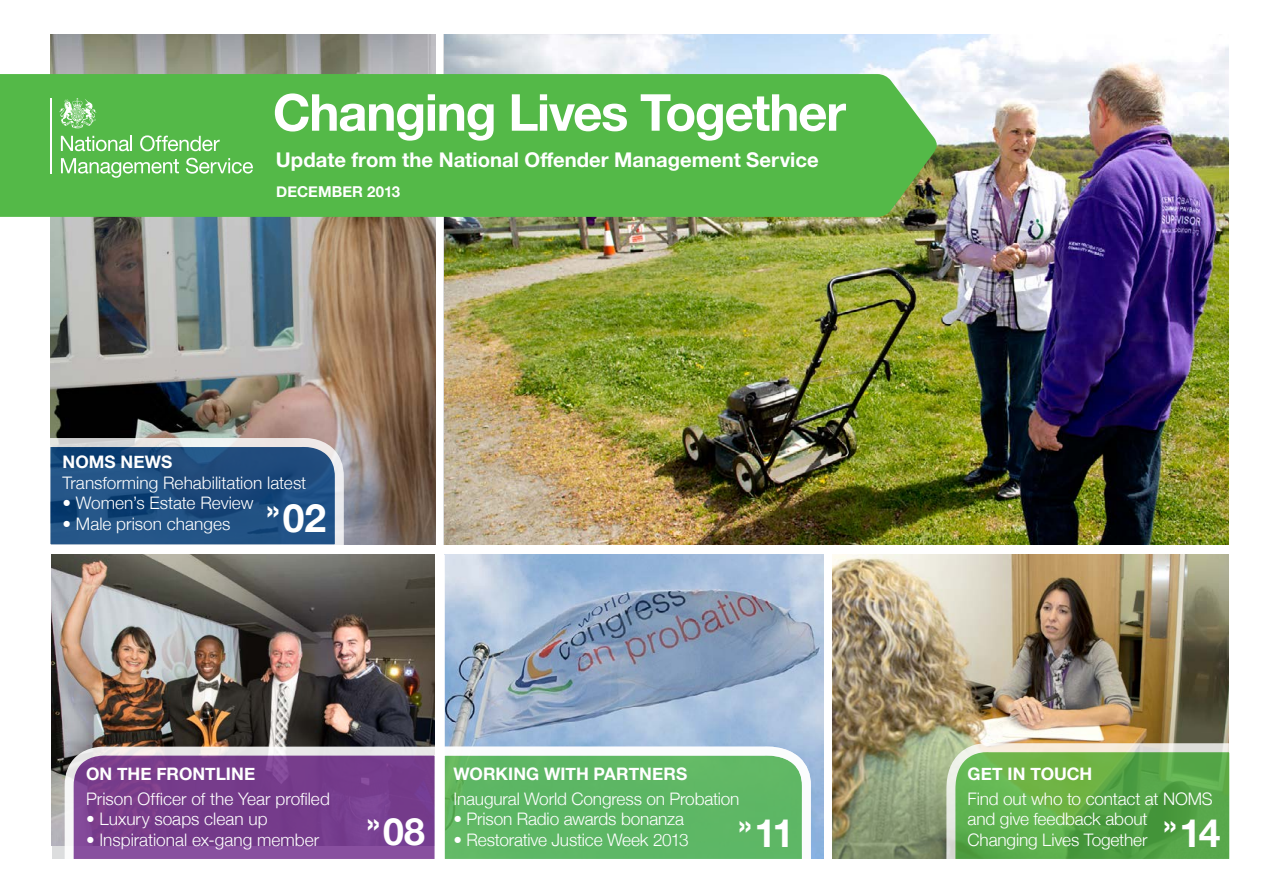
<style>
.page{position:relative;width:1263px;height:893px;background:#fff}
.page>*{position:absolute;margin:0;border:0;box-sizing:border-box;transform-origin:0 0}
.Body{font:700 51px "Helvetica Neue";letter-spacing:-.03em;color:#fff}
.t1{font:700 39px "Helvetica Neue";color:#fff}
.t2{font:700 37.5px "Helvetica Neue";color:#fff}
.Body-2{font:700 20.25px "Helvetica Neue";color:#fff}
.t3{font:300 17.25px/20.7px "Helvetica Neue";letter-spacing:-.005em;color:#fff}
.t4{font:700 17.25px "Helvetica Neue";color:#fff}
.Body-3{font:700 15px "Helvetica Neue";letter-spacing:.005em;color:#fff}
</style>
<div class="page">
<img style="left:445px;top:555px;width:378px;height:304px">
<img style="left:445px;top:34px;width:784px;height:510px">
<img style="left:832px;top:555px;width:397px;height:304px">
<img style="left:52px;top:555px;width:383px;height:291px">
<img style="left:50px;top:34px;width:386px;height:510px">
<svg style="left:50px;top:433px;width:299px;height:122px"></svg>
<div style="left:0;top:74px;width:938px;height:143px;background:#54b948"></div>
<img style="left:60px;top:742px;width:371px;height:117px">
<svg style="left:69px;top:750px;width:362px;height:109px"></svg>
<svg style="left:431px;top:742px;width:385px;height:117px"></svg>
<svg style="left:942px;top:739px;width:288px;height:120px"></svg>
<hr style="left:50px;top:98px;width:2px;height:75px;background:#fff">
<svg style="left:61px;top:136px;width:71px;height:15px"></svg>
<svg style="left:140px;top:135px;width:80px;height:16px"></svg>
<svg style="left:61px;top:158px;width:118px;height:20px"></svg>
<svg style="left:186px;top:158px;width:67px;height:16px"></svg>
<svg style="left:59px;top:98px;width:38px;height:30px"></svg>
<p class="Body" style="left:273px;top:66px;width:575px">Changing Lives Together</p>
<p class="Body-2" style="left:276px;top:141px;width:544px">Update from the National Offender Management Service</p>
<p class="Body-3" style="left:276px;top:178px;width:125px">DECEMBER 2013</p>
<p class="t4" style="left:63px;top:446px;width:111px">NOMS NEWS</p>
<p class="t3" style="left:63px;top:471px;width:245px">Transforming Rehabilitation latest</p>
<p class="t3" style="left:63px;top:492px;width:193px">• Women’s Estate Review</p>
<p class="t3" style="left:63px;top:513px;width:170px">• Male prison changes</p>
<p class="t1" style="left:267px;top:482px;width:61px"><sup>»</sup>02</p>
<p class="t4" style="left:86px;top:758px;width:171px">ON THE FRONTLINE</p>
<p class="t3" style="left:86px;top:787px;width:245px">Prison Officer of the Year profiled</p>
<p class="t3" style="left:86px;top:808px;width:183px">• Luxury soaps clean up</p>
<p class="t3" style="left:86px;top:828px;width:235px">• Inspirational ex-gang member</p>
<p class="t2" style="left:367px;top:798px;width:60px"><sup>»</sup>08</p>
<p class="t4" style="left:453px;top:758px;width:235px">WORKING WITH PARTNERS</p>
<p class="t3" style="left:453px;top:787px;width:287px">Inaugural World Congress on Probation</p>
<p class="t3" style="left:453px;top:808px;width:232px">• Prison Radio awards bonanza</p>
<p class="t3" style="left:453px;top:828px;width:237px">• Restorative Justice Week 2013</p>
<p class="t4" style="left:968px;top:758px;width:126px">GET IN TOUCH</p>
<p class="t3" style="left:968px;top:787px;width:247px">Find out who to contact at NOMS and give feedback about<br>Changing Lives Together</p>
<p class="t1" style="left:738px;top:797px;width:57px"><sup>»</sup>11</p>
<p class="t1" style="left:1163px;top:797px;width:58px"><sup>»</sup>14</p>
</div>
